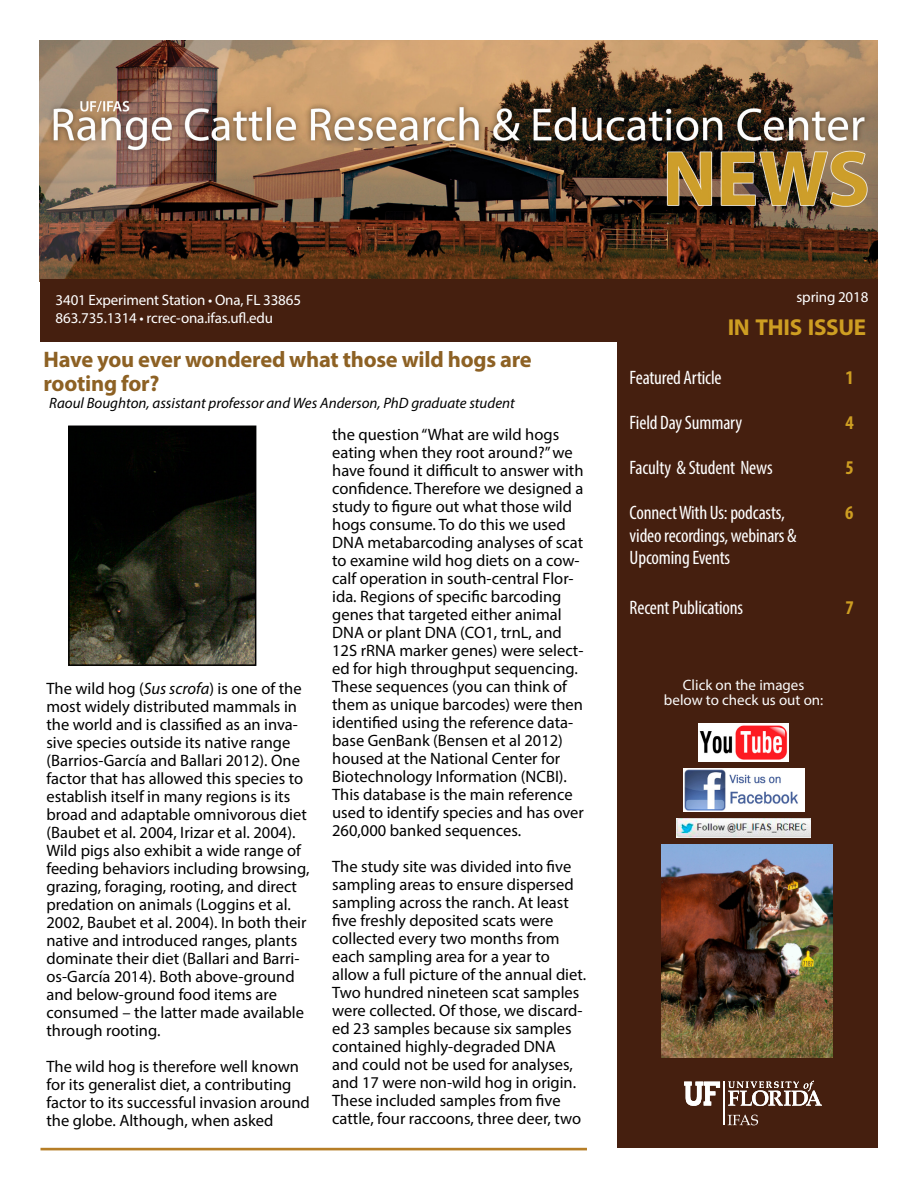
<style>
.page{position:relative;width:918px;height:1188px;background:#fff}
.page>*{position:absolute;margin:0;border:0;box-sizing:border-box;transform-origin:0 0}
.t1{font:700 23.1px "Myriad Pro";letter-spacing:-.015em;color:#ce9e22}
.t2{font:700 22.5px/24px "Myriad Pro";letter-spacing:-.01em;color:#8d6124}
.t3{font:condensed 19.5px/22.5px "Myriad Pro";letter-spacing:-.01em;color:#fff}
.t4{font:700 condensed 19.5px "Myriad Pro";color:#ce9e22}
.t5{font:16.5px/18px "Myriad Pro";color:#000}
.t6{font:15px/18px "Myriad Pro";letter-spacing:-.01em;color:#fff}
.t7{font:italic 15px "Myriad Pro";color:#000}
.t8{font:15px/15px "Myriad Pro";color:#fbfbfb;text-align:center}
.s1{font-style:italic}
</style>
<div class="page">
<img style="left:40px;top:40px;width:838px;height:240px">
<div style="left:617px;top:337px;width:261px;height:811px;background:#451f0f"></div>
<hr style="left:724px;top:1082px;width:1px;height:43px;background:#fff">
<svg style="left:684px;top:1081px;width:138px;height:25px"></svg>
<svg style="left:728px;top:1115px;width:30px;height:10px"></svg>
<div style="left:40px;top:280px;width:838px;height:62px;background:#451f0f"></div>
<hr style="left:40px;top:1148px;width:547px;height:2px;background:#b67e27">
<img style="left:662px;top:844px;width:171px;height:214px">
<img style="left:699px;top:723px;width:90px;height:38px">
<img style="left:683px;top:768px;width:121px;height:44px">
<img style="left:676px;top:819px;width:135px;height:19px">
<img style="left:71px;top:429px;width:182px;height:234px">
<div style="left:68px;top:426px;width:188px;height:240px;border:2px solid #000"></div>
<p class="t6" style="left:56px;top:291px;width:247px">3401 Experiment Station • Ona, FL 33865<br>863.735.1314 • rcrec-ona.ifas.ufl.edu</p>
<p class="t6" style="left:797px;top:287px;width:73px">spring 2018</p>
<h1 class="t1" style="left:728px;top:312px;width:140px">IN THIS ISSUE</h1>
<h2 class="t2" style="left:43px;top:347px;width:490px">Have you ever wondered what those wild hogs are rooting for?</h2>
<p class="t7" style="left:49px;top:394px;width:467px">Raoul Boughton, assistant professor and Wes Anderson, PhD graduate student</p>
<p class="t5" style="left:46px;top:679px;width:265px">The wild hog (<span class="s1">Sus scrofa</span>) is one of the most widely distributed mammals in the world and is classified as an inva&shy;sive species outside its native range (Barrios-García and Ballari 2012). One factor that has allowed this species to establish itself in many regions is its broad and adaptable omnivorous diet (Baubet et al. 2004, Irizar et al. 2004).<br>Wild pigs also exhibit a wide range of feeding behaviors including browsing, grazing, foraging, rooting, and direct predation on animals (Loggins et al.<br>2002, Baubet et al. 2004). In both their native and introduced ranges, plants dominate their diet (Ballari and Barri&shy;os-García 2014). Both above-ground and below-ground food items are consumed – the latter made available through rooting.</p>
<p class="t5" style="left:46px;top:1057px;width:265px">The wild hog is therefore well known for its generalist diet, a contributing factor to its successful invasion around the globe. Although, when asked</p>
<p class="t5" style="left:332px;top:426px;width:253px">the question “What are wild hogs eating when they root around?” we have found it difficult to answer with confidence. Therefore we designed a study to figure out what those wild hogs consume. To do this we used DNA metabarcoding analyses of scat to examine wild hog diets on a cow&shy;calf operation in south-central Flor&shy;ida. Regions of specific barcoding genes that targeted either animal DNA or plant DNA (CO1, trnL, and 12S rRNA marker genes) were select&shy;ed for high throughput sequencing.<br>These sequences (you can think of them as unique barcodes) were then identified using the reference data&shy;base GenBank (Bensen et al 2012) housed at the National Center for Biotechnology Information (NCBI).<br>This database is the main reference used to identify species and has over 260,000 banked sequences.</p>
<p class="t5" style="left:332px;top:858px;width:256px">The study site was divided into five sampling areas to ensure dispersed sampling across the ranch. At least five freshly deposited scats were collected every two months from each sampling area for a year to allow a full picture of the annual diet.<br>Two hundred nineteen scat samples were collected. Of those, we discard&shy;ed 23 samples because six samples contained highly-degraded DNA and could not be used for analyses, and 17 were non-wild hog in origin.<br>These included samples from five cattle, four raccoons, three deer, two</p>
<p class="t3" style="left:630px;top:367px;width:94px">Featured Article</p>
<p class="t4" style="left:846px;top:366px;width:10px">1</p>
<p class="t3" style="left:630px;top:412px;width:114px">Field Day Summary</p>
<p class="t4" style="left:846px;top:411px;width:10px">4</p>
<p class="t3" style="left:630px;top:457px;width:145px">Faculty &amp; Student News</p>
<p class="t4" style="left:846px;top:456px;width:10px">5</p>
<p class="t3" style="left:630px;top:502px;width:157px">Connect With Us: podcasts,</p>
<p class="t4" style="left:845px;top:501px;width:10px">6</p>
<p class="t3" style="left:630px;top:524px;width:169px">video recordings, webinars &amp;<br>Upcoming Events</p>
<p class="t3" style="left:630px;top:596px;width:115px">Recent Publications</p>
<p class="t4" style="left:846px;top:595px;width:10px">7</p>
<p class="t8" style="left:664px;top:677px;width:161px">Click on the images below to check us out on:</p>
</div>
